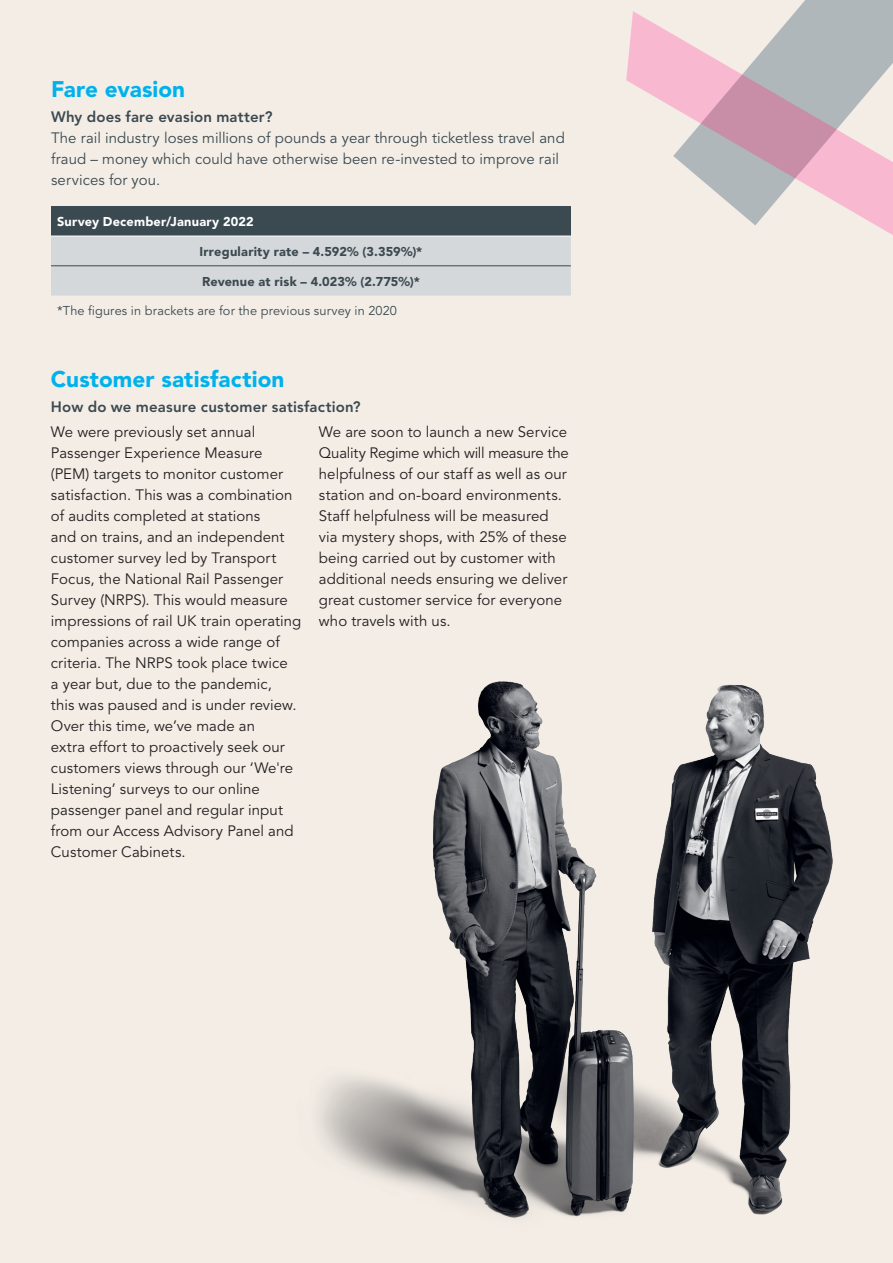
<style>
.page{position:relative;width:893px;height:1263px;background:#f3ede6}
.page>*{position:absolute;margin:0;border:0;box-sizing:border-box;transform-origin:0 0}
.t1{font:900 22.5px "Avenir LT Std";letter-spacing:.005em;color:#00b2ec}
.t2{font:15px/21px "Avenir LT Std";letter-spacing:.005em;color:#231f20}
.t3{font:15px/21px "Avenir LT Std";letter-spacing:.005em;color:#3b4950}
.t4{font:800 15px "Avenir LT Std";letter-spacing:.01em;color:#3b4950}
.t5{font:900 12.75px "Avenir LT Std";letter-spacing:.015em;color:#3b4950}
.t6{font:12.75px "Avenir LT Std";letter-spacing:.01em;color:#3b4950}
.t7{font:900 12.75px "Avenir LT Std";letter-spacing:.015em;color:#fff}
</style>
<div class="page">
<svg style="left:796px;top:0;width:97px;height:11px"></svg>
<svg style="left:626px;top:11px;width:267px;height:224px"></svg>
<div style="left:51px;top:206px;width:520px;height:30px;background:#3b4950"></div>
<div style="left:51px;top:237px;width:520px;height:59px;background:#d4d8da"></div>
<hr style="left:51px;top:236px;width:520px;height:1px;background:#fff">
<hr style="left:51px;top:266px;width:520px;height:1px;background:#3b4950">
<img style="left:318px;top:681px;width:515px;height:537px">
<h1 class="t1" style="left:51px;top:75px;width:136px">Fare evasion</h1>
<p class="t4" style="left:51px;top:108px;width:223px">Why does fare evasion matter?</p>
<p class="t3" style="left:51px;top:128px;width:515px">The rail industry loses millions of pounds a year through ticketless travel and fraud – money which could have otherwise been re-invested to improve rail services for you.</p>
<p class="t7" style="left:57px;top:214px;width:198px">Survey December/January 2022</p>
<p class="t5" style="left:199px;top:244px;width:224px">Irregularity rate – 4.592% (3.359%)*</p>
<p class="t5" style="left:202px;top:273px;width:219px">Revenue at risk – 4.023% (2.775%)*</p>
<p class="t6" style="left:57px;top:303px;width:341px">*The figures in brackets are for the previous survey in 2020</p>
<h1 class="t1" style="left:51px;top:365px;width:235px">Customer satisfaction</h1>
<p class="t4" style="left:51px;top:398px;width:311px">How do we measure customer satisfaction?</p>
<p class="t2" style="left:51px;top:422px;width:252px">We were previously set annual Passenger Experience Measure (PEM) targets to monitor customer satisfaction. This was a combination of audits completed at stations<br>and on trains, and an independent customer survey led by Transport Focus, the National Rail Passenger Survey (NRPS). This would measure impressions of rail UK train operating companies across a wide range of criteria. The NRPS took place twice<br>a year but, due to the pandemic,<br>this was paused and is under review.<br>Over this time, we’ve made an<br>extra effort to proactively seek our customers views through our ‘We're Listening’ surveys to our online passenger panel and regular input from our Access Advisory Panel and Customer Cabinets.</p>
<p class="t2" style="left:319px;top:422px;width:251px">We are soon to launch a new Service Quality Regime which will measure the helpfulness of our staff as well as our station and on-board environments.<br>Staff helpfulness will be measured via mystery shops, with 25% of these being carried out by customer with additional needs ensuring we deliver great customer service for everyone who travels with us.</p>
</div>
